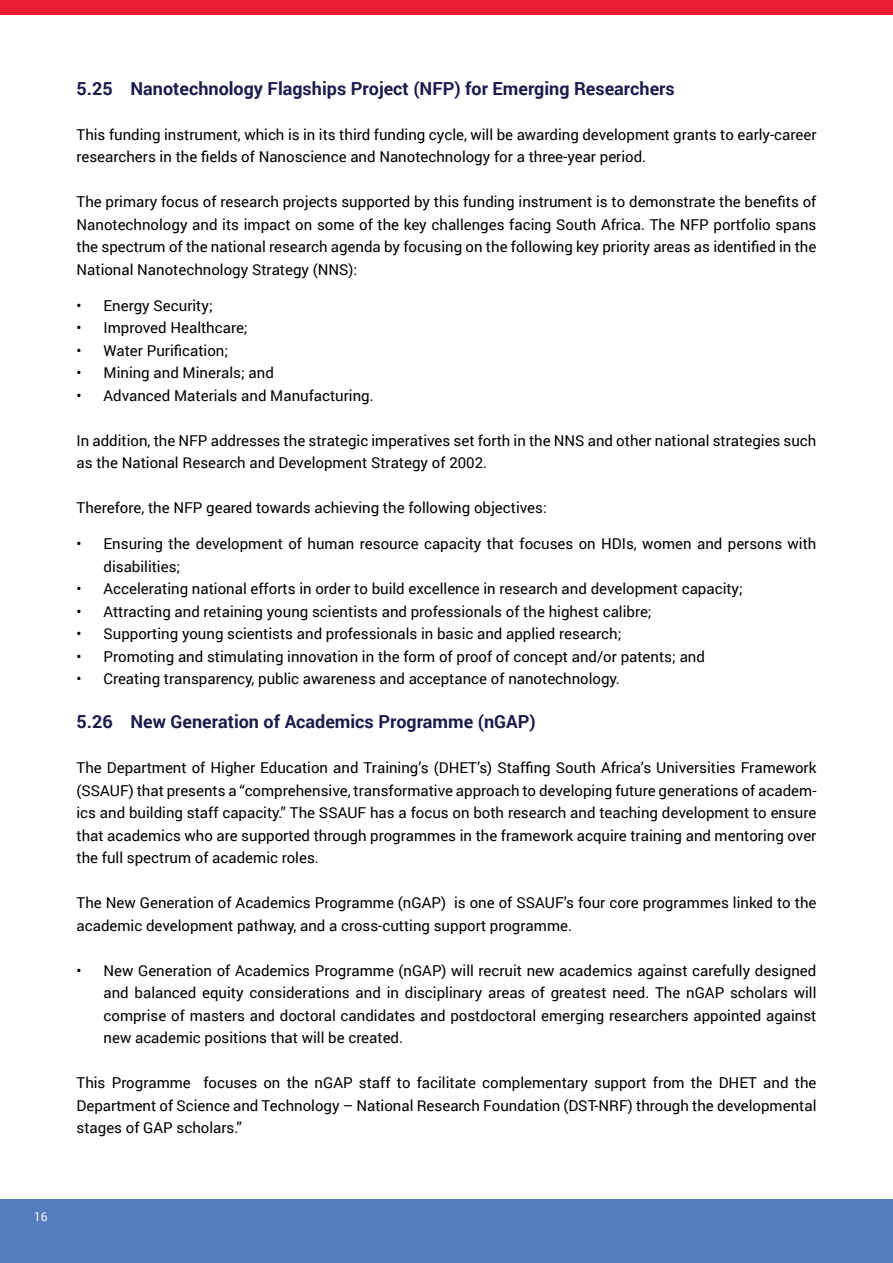
<style>
.page{position:relative;width:893px;height:1263px;background:#fff}
.page>*{position:absolute;margin:0;border:0;box-sizing:border-box;transform-origin:0 0}
.t1{font:700 18px "Roboto";color:#1b1b4d}
.t2{font:15px/22.5px "Roboto";color:#000}
.t3{font:12px "Roboto";color:#fff}
</style>
<div class="page">
<div style="left:0;top:1199px;width:893px;height:64px;background:#547cbe"></div>
<div style="left:0;top:0;width:893px;height:15px;background:#ea1c31"></div>
<p class="t1" style="left:77px;top:76px;width:600px">5.25 Nanotechnology Flagships Project (NFP) for Emerging Researchers</p>
<p class="t2" style="left:77px;top:122px;width:741px">This funding instrument, which is in its third funding cycle, will be awarding development grants to early-career researchers in the fields of Nanoscience and Nanotechnology for a three-year period.</p>
<p class="t2" style="left:77px;top:190px;width:741px;text-align:justify">The primary focus of research projects supported by this funding instrument is to demonstrate the benefits of Nanotechnology and its impact on some of the key challenges facing South Africa. The NFP portfolio spans the spectrum of the national research agenda by focusing on the following key priority areas as identified in the National Nanotechnology Strategy (NNS):</p>
<p class="t2" style="left:77px;top:293px;width:138px">• Energy Security;</p>
<p class="t2" style="left:77px;top:316px;width:173px">• Improved Healthcare;</p>
<p class="t2" style="left:77px;top:338px;width:153px">• Water Purification;</p>
<p class="t2" style="left:77px;top:361px;width:199px">• Mining and Minerals; and</p>
<p class="t2" style="left:77px;top:383px;width:299px">• Advanced Materials and Manufacturing.</p>
<p class="t2" style="left:77px;top:428px;width:741px">In addition, the NFP addresses the strategic imperatives set forth in the NNS and other national strategies such as the National Research and Development Strategy of 2002.</p>
<p class="t2" style="left:77px;top:496px;width:472px">Therefore, the NFP geared towards achieving the following objectives:</p>
<p class="t2" style="left:104px;top:532px;width:714px;text-indent:-27px">• Ensuring the development of human resource capacity that focuses on HDIs, women and persons with disabilities;</p>
<p class="t2" style="left:77px;top:577px;width:668px">• Accelerating national efforts in order to build excellence in research and development capacity;</p>
<p class="t2" style="left:77px;top:599px;width:577px">• Attracting and retaining young scientists and professionals of the highest calibre;</p>
<p class="t2" style="left:77px;top:622px;width:546px">• Supporting young scientists and professionals in basic and applied research;</p>
<p class="t2" style="left:77px;top:644px;width:630px">• Promoting and stimulating innovation in the form of proof of concept and/or patents; and</p>
<p class="t2" style="left:77px;top:667px;width:545px">• Creating transparency, public awareness and acceptance of nanotechnology.</p>
<p class="t1" style="left:77px;top:709px;width:461px">5.26 New Generation of Academics Programme (nGAP)</p>
<p class="t2" style="left:77px;top:756px;width:741px;text-align:justify">The Department of Higher Education and Training’s (DHET’s) Staffing South Africa’s Universities Framework (SSAUF) that presents a “comprehensive, transformative approach to developing future generations of academ&shy;ics and building staff capacity.” The SSAUF has a focus on both research and teaching development to ensure that academics who are supported through programmes in the framework acquire training and mentoring over the full spectrum of academic roles.</p>
<p class="t2" style="left:77px;top:891px;width:741px">The New Generation of Academics Programme (nGAP) is one of SSAUF’s four core programmes linked to the academic development pathway, and a cross-cutting support programme.</p>
<p class="t2" style="left:104px;top:958px;width:714px;text-align:justify;text-indent:-27px">• New Generation of Academics Programme (nGAP) will recruit new academics against carefully designed and balanced equity considerations and in disciplinary areas of greatest need. The nGAP scholars will comprise of masters and doctoral candidates and postdoctoral emerging researchers appointed against new academic positions that will be created.</p>
<p class="t2" style="left:77px;top:1071px;width:741px;text-align:justify">This Programme focuses on the nGAP staff to facilitate complementary support from the DHET and the Department of Science and Technology – National Research Foundation (DST-NRF) through the developmental stages of GAP scholars.”</p>
<p class="t3" style="left:34px;top:1209px;width:15px">16</p>
</div>
